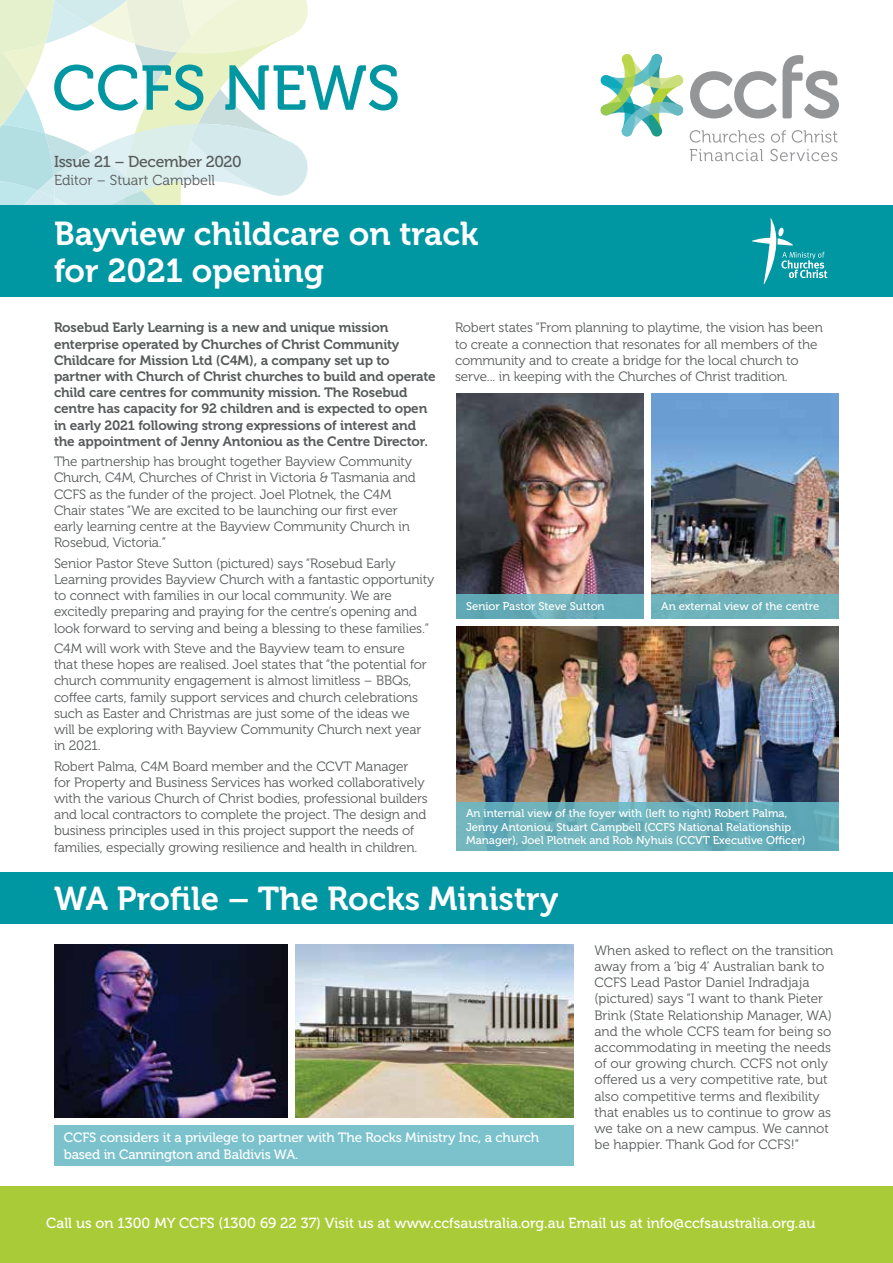
<style>
.page{position:relative;width:893px;height:1263px;background:#fff}
.page>*{position:absolute;margin:0;border:0;box-sizing:border-box;transform-origin:0 0}
.t1{font:63px "Museo 500";color:#0096a2}
.t2{font:33px/36.6px "Museo 700";color:#fff}
.t3{font:15.75px "Museo 500";letter-spacing:-.02em;color:#575a5b}
.t4{font:14.55px "Museo 500";color:#fff}
.t5{font:14.4px "Museo 300";color:#575a5b}
.t6{font:13.5px/16.2px "Museo 300";letter-spacing:-.01em;color:#575a5b}
.t7{font:13.5px/16.2px "Museo 700";letter-spacing:-.01em;color:#575a5b}
.t8{font:13.5px/16.2px "Museo 500";letter-spacing:-.01em;color:#fff}
.t9{font:11.25px/13.5px "Museo 500";color:#fff}
</style>
<div class="page">
<img style="left:457px;top:394px;width:187px;height:200px">
<svg style="left:457px;top:594px;width:187px;height:24px;background:#67abb8"></svg>
<div style="left:54px;top:1125px;width:519px;height:41px;background:#7bc2cd"></div>
<svg style="left:0;top:0;width:308px;height:205px"></svg>
<div style="left:0;top:205px;width:893px;height:92px;background:#0096a2"></div>
<div style="left:0;top:872px;width:893px;height:52px;background:#0096a2"></div>
<div style="left:0;top:1186px;width:893px;height:77px;background:#aacb38"></div>
<svg style="left:601px;top:54px;width:83px;height:83px"></svg>
<svg style="left:690px;top:130px;width:74px;height:13px"></svg>
<svg style="left:771px;top:130px;width:15px;height:13px"></svg>
<svg style="left:792px;top:130px;width:45px;height:13px"></svg>
<svg style="left:690px;top:149px;width:73px;height:12px"></svg>
<svg style="left:770px;top:149px;width:67px;height:12px"></svg>
<svg style="left:690px;top:55px;width:149px;height:64px"></svg>
<svg style="left:752px;top:218px;width:75px;height:66px"></svg>
<img style="left:457px;top:626px;width:382px;height:177px">
<img style="left:295px;top:945px;width:278px;height:172px">
<img style="left:54px;top:945px;width:234px;height:172px">
<svg style="left:457px;top:803px;width:382px;height:48px;background:#69afba"></svg>
<img style="left:652px;top:394px;width:187px;height:200px">
<div style="left:652px;top:594px;width:187px;height:24px;background:#6fb3bc"></div>
<h1 class="t1" style="left:52px;top:54px;width:350px">CCFS NEWS</h1>
<p class="t3" style="left:54px;top:153px;width:189px">Issue 21 – December 2020</p>
<p class="t5" style="left:54px;top:173px;width:163px">Editor – Stuart Campbell</p>
<h2 class="t2" style="left:54px;top:216px;width:426px">Bayview childcare on track for 2021 opening</h2>
<p class="t7" style="left:54px;top:320px;width:383px">Rosebud Early Learning is a new and unique mission enterprise operated by Churches of Christ Community Childcare for Mission Ltd (C4M), a company set up to partner with Church of Christ churches to build and operate child care centres for community mission. The Rosebud centre has capacity for 92 children and is expected to open in early 2021 following strong expressions of interest and the appointment of Jenny Antoniou as the Centre Director.</p>
<p class="t6" style="left:54px;top:454px;width:363px">The partnership has brought together Bayview Community Church, C4M, Churches of Christ in Victoria &amp; Tasmania and CCFS as the funder of the project. Joel Plotnek, the C4M Chair states “We are excited to be launching our first ever early learning centre at the Bayview Community Church in Rosebud, Victoria.”</p>
<p class="t6" style="left:54px;top:555px;width:382px">Senior Pastor Steve Sutton (pictured) says “Rosebud Early Learning provides Bayview Church with a fantastic opportunity to connect with families in our local community. We are excitedly preparing and praying for the centre’s opening and look forward to serving and being a blessing to these families.”</p>
<p class="t6" style="left:54px;top:640px;width:374px">C4M will work with Steve and the Bayview team to ensure that these hopes are realised. Joel states that “the potential for church community engagement is almost limitless – BBQs, coffee carts, family support services and church celebrations such as Easter and Christmas are just some of the ideas we will be exploring with Bayview Community Church next year in 2021.</p>
<p class="t6" style="left:54px;top:758px;width:375px">Robert Palma, C4M Board member and the CCVT Manager for Property and Business Services has worked collaboratively with the various Church of Christ bodies, professional builders and local contractors to complete the project. The design and business principles used in this project support the needs of families, especially growing resilience and health in children.</p>
<p class="t6" style="left:455px;top:320px;width:369px">Robert states “From planning to playtime, the vision has been to create a connection that resonates for all members of the community and to create a bridge for the local church to serve... in keeping with the Churches of Christ tradition.</p>
<p class="t9" style="left:466px;top:600px;width:140px">Senior Pastor Steve Sutton</p>
<p class="t9" style="left:661px;top:600px;width:160px">An external view of the centre</p>
<p class="t9" style="left:466px;top:807px;width:341px">An internal view of the foyer with (left to right) Robert Palma,<br>Jenny Antoniou, Stuart Campbell (CCFS National Relationship<br>Manager), Joel Plotnek and Rob Nyhuis (CCVT Executive Officer)</p>
<h2 class="t2" style="left:54px;top:881px;width:506px">WA Profile – The Rocks Ministry</h2>
<p class="t8" style="left:64px;top:1130px;width:477px">CCFS considers it a privilege to partner with The Rocks Ministry Inc, a church based in Cannington and Baldivis WA.</p>
<p class="t6" style="left:594px;top:942px;width:241px">When asked to reflect on the transition away from a ‘big 4’ Australian bank to CCFS Lead Pastor Daniel Indradjaja (pictured) says “I want to thank Pieter Brink (State Relationship Manager, WA) and the whole CCFS team for being so accommodating in meeting the needs of our growing church. CCFS not only offered us a very competitive rate, but also competitive terms and flexibility that enables us to continue to grow as we take on a new campus. We cannot be happier. Thank God for CCFS!”</p>
<p class="t4" style="left:46px;top:1215px;width:771px">Call us on 1300 MY CCFS (1300 69 22 37) Visit us at www.ccfsaustralia.org.au Email us at info@ccfsaustralia.org.au</p>
</div>
